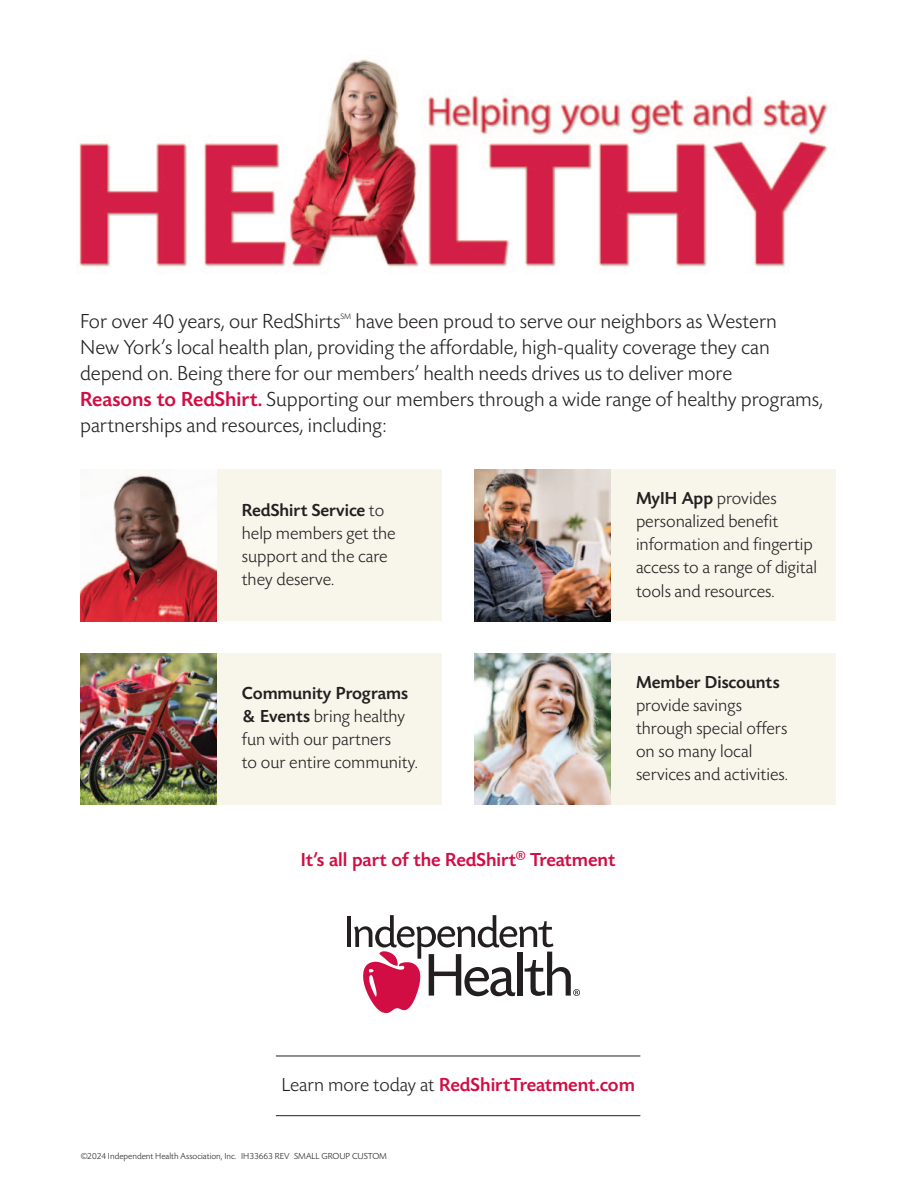
<style>
.page{position:relative;width:918px;height:1188px;background:#fff}
.page>*{position:absolute;margin:0;border:0;box-sizing:border-box;transform-origin:0 0}
.t1{font:300 21px/26.1px "Today Sans Now Pro";color:#231f20}
.t2{font:500 19.5px "Today Sans Now Pro";color:#d20d44}
.t3{font:300 18px/23.1px "Today Sans Now Pro";color:#231f20}
.t4{font:300 9px "Today Sans Now Pro";color:#231f20}
.t5{font:300 8.1px "Today Sans Now Pro";color:#231f20}
.s1{font-weight:500;color:#d20d44}
.s2{font-weight:500}
.s3{font-weight:300;color:#231f20}
</style>
<div class="page">
<hr style="left:347px;top:917px;width:4px;height:30px;background:#231f20">
<svg style="left:354px;top:915px;width:226px;height:98px"></svg>
<img style="left:79px;top:59px;width:749px;height:209px">
<hr style="left:276px;top:1056px;width:364px;height:1px;background:#231f20">
<hr style="left:276px;top:1115px;width:364px;height:1px;background:#231f20">
<div style="left:80px;top:470px;width:362px;height:151px;background:#f8f5eb"></div>
<div style="left:474px;top:470px;width:362px;height:151px;background:#f8f5eb"></div>
<div style="left:474px;top:653px;width:362px;height:151px;background:#f8f5eb"></div>
<div style="left:80px;top:653px;width:362px;height:151px;background:#f8f5eb"></div>
<img style="left:474px;top:470px;width:137px;height:151px">
<img style="left:80px;top:470px;width:136px;height:151px">
<img style="left:474px;top:653px;width:137px;height:151px">
<img style="left:80px;top:653px;width:136px;height:151px">
<p class="t1" style="left:80px;top:310px;width:745px;text-indent:275px">have been proud to serve our neighbors as Western<br>New York’s local health plan, providing the affordable, high-quality coverage they can depend on. Being there for our members’ health needs drives us to deliver more<br><span class="s1">Reasons to RedShirt.</span> Supporting our members through a wide range of healthy programs, partnerships and resources, including:</p>
<p class="t1" style="left:80px;top:310px;width:262px">For over 40 years, our RedShirts</p>
<p class="t5" style="left:341px;top:313px;width:12px">SM</p>
<p class="t3" style="left:242px;top:500px;width:155px"><span class="s2">RedShirt Service</span> to help members get the support and the care they deserve.</p>
<p class="t3" style="left:636px;top:489px;width:183px"><span class="s2">MyIH App</span> provides personalized benefit information and fingertip access to a range of digital tools and resources.</p>
<p class="t3" style="left:242px;top:683px;width:178px"><span class="s2">Community Programs &amp; Events</span> bring healthy fun with our partners<br>to our entire community.</p>
<p class="t3" style="left:636px;top:672px;width:153px"><span class="s2">Member Discounts </span>provide savings through special offers on so many local services and activities.</p>
<p class="t2" style="left:301px;top:852px;width:316px">It’s all part of the RedShirt® Treatment</p>
<p class="t2" style="left:281px;top:1077px;width:355px"><span class="s3">Learn more today at</span> RedShirtTreatment.com</p>
<p class="t4" style="left:81px;top:1152px;width:307px">©2024 Independent Health Association, Inc. IH33663 REV SMALL GROUP CUSTOM</p>
</div>
